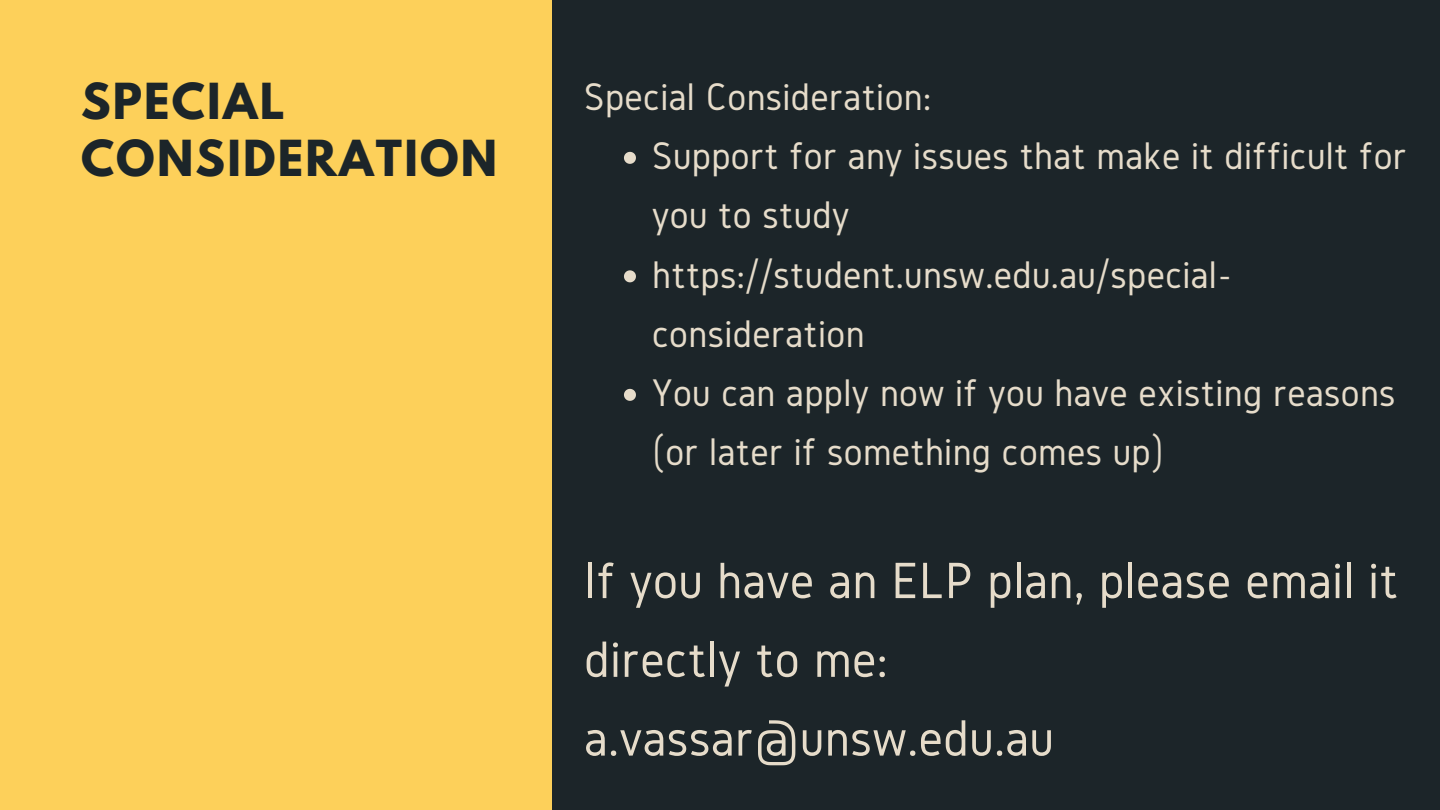
<style>
.page{position:relative;width:1440px;height:810px;background:#1c2529}
.page>*{position:absolute;margin:0;border:0;box-sizing:border-box;transform-origin:0 0}
.t1{font:53px/78.8px "Gidole";letter-spacing:.01em;color:#e6dcca}
.t2{font:700 44px/57px "League Spartan";letter-spacing:.05em;color:#1c2529}
.t3{font:40px/59.2px "Gidole";letter-spacing:.01em;color:#e6dcca}
</style>
<div class="page">
<div style="left:0;top:0;width:552px;height:810px;background:#fdd05a"></div>
<svg style="left:624px;top:152px;width:12px;height:12px"></svg>
<svg style="left:624px;top:270px;width:12px;height:12px"></svg>
<svg style="left:624px;top:389px;width:12px;height:12px"></svg>
<p class="t2" style="left:81px;top:79px;width:418px">SPECIAL<br>CONSIDERATION</p>
<p class="t3" style="left:584px;top:66px;width:348px">Special Consideration:</p>
<p class="t3" style="left:652px;top:126px;width:756px">Support for any issues that make it difficult for you to study https://student.unsw.edu.au/special&shy;consideration<br>You can apply now if you have existing reasons (or later if something comes up)</p>
<h1 class="t1" style="left:584px;top:540px;width:816px">If you have an ELP plan, please email it directly to me:<br>a.vassar@unsw.edu.au</h1>
</div>
